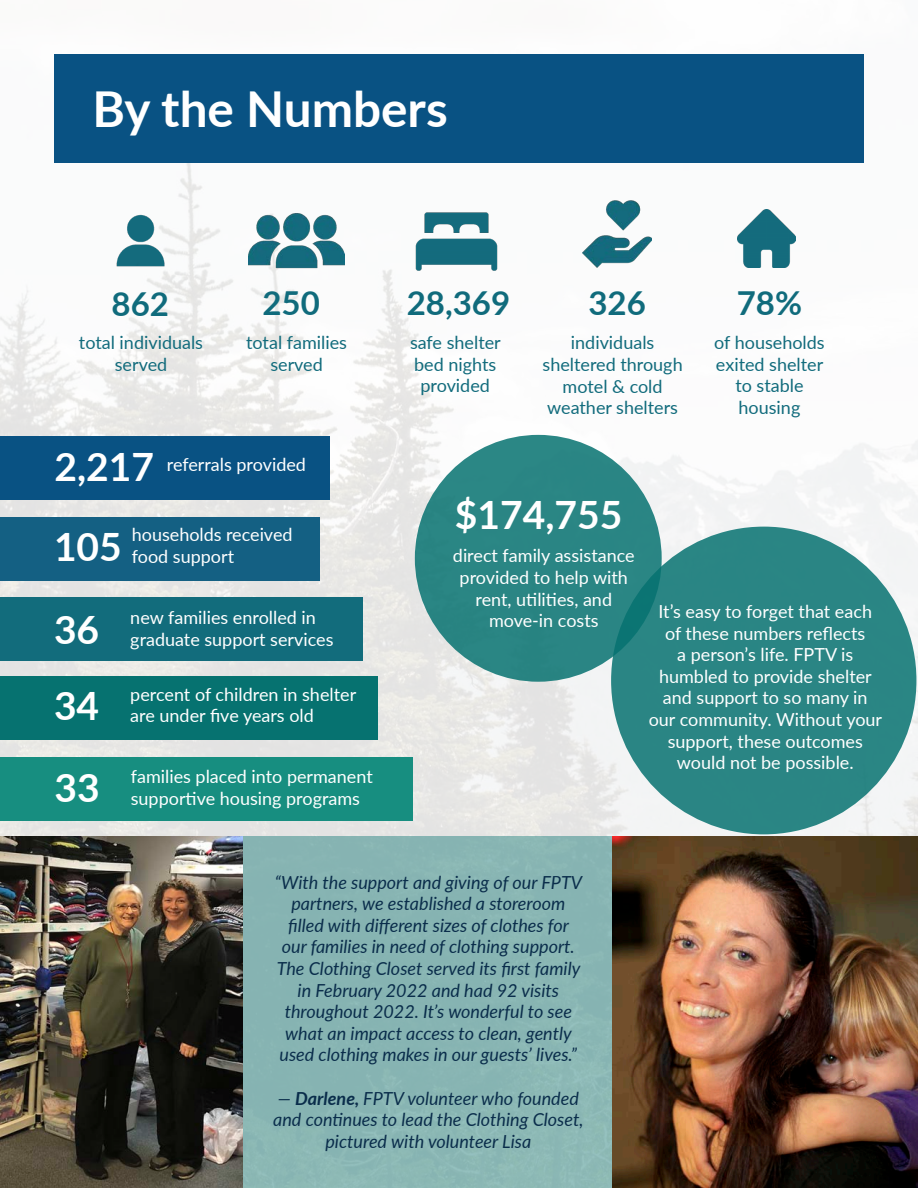
<style>
.page{position:relative;width:918px;height:1188px;background:#fff}
.page>*{position:absolute;margin:0;border:0;box-sizing:border-box;transform-origin:0 0}
.t1{font:700 49.5px "Lato";color:#fff}
.t2{font:700 39px "Lato";color:#fff}
.t3{font:700 33px "Lato";color:#106b7c}
.t4{font:18px/21.6px "Lato";color:#fff}
.t5{font:italic 18px/21.6px "Lato";color:#0a2d4b;text-align:center}
.t6{font:18px/21.6px "Lato";color:#116b7c;text-align:center}
.s1{font-weight:700}
</style>
<div class="page">
<img style="left:0;top:162px;width:918px;height:675px">
<div style="left:8px;top:837px;width:910px;height:351px;background:#87b4b3"></div>
<img style="left:0;top:837px;width:243px;height:351px">
<div style="left:54px;top:54px;width:810px;height:108px;background:#095283"></div>
<div style="left:611px;top:527px;width:305px;height:307px;background:#2a8584;border-radius:50%"></div>
<img style="left:583px;top:200px;width:69px;height:69px">
<div style="left:0;top:436px;width:329px;height:63px;background:#095283"></div>
<div style="left:0;top:517px;width:320px;height:63px;background:#146083"></div>
<div style="left:0;top:597px;width:362px;height:63px;background:#126c7c"></div>
<img style="left:613px;top:837px;width:305px;height:351px">
<img style="left:410px;top:196px;width:93px;height:92px">
<img style="left:738px;top:210px;width:58px;height:57px">
<img style="left:248px;top:193px;width:97px;height:96px">
<img style="left:99px;top:200px;width:82px;height:82px">
<div style="left:415px;top:435px;width:247px;height:247px;background:#2a8584;border-radius:50%"></div>
<div style="left:0;top:676px;width:377px;height:63px;background:#067270"></div>
<div style="left:0;top:757px;width:412px;height:63px;background:#178e80"></div>
<p class="t1" style="left:92px;top:73px;width:357px">By the Numbers</p>
<p class="t3" style="left:112px;top:280px;width:59px">862</p>
<p class="t3" style="left:262px;top:279px;width:59px">250</p>
<p class="t3" style="left:407px;top:279px;width:105px">28,369</p>
<p class="t3" style="left:588px;top:279px;width:59px">326</p>
<p class="t3" style="left:737px;top:279px;width:67px">78%</p>
<p class="t6" style="left:79px;top:331px;width:126px">total individuals served</p>
<p class="t6" style="left:246px;top:331px;width:102px">total families</p>
<p class="t6" style="left:270px;top:353px;width:54px">served</p>
<p class="t6" style="left:410px;top:331px;width:92px">safe shelter bed nights provided</p>
<p class="t6" style="left:543px;top:331px;width:142px">individuals sheltered through motel &amp; cold weather shelters</p>
<p class="t6" style="left:714px;top:331px;width:112px">of households exited shelter to stable housing</p>
<p class="t2" style="left:55px;top:438px;width:101px">2,217</p>
<p class="t4" style="left:167px;top:453px;width:141px">referrals provided</p>
<p class="t2" style="left:54px;top:518px;width:69px">105</p>
<p class="t4" style="left:132px;top:523px;width:162px">households received food support</p>
<p class="t2" style="left:54px;top:601px;width:47px">36</p>
<p class="t4" style="left:130px;top:606px;width:205px">new families enrolled in graduate support services</p>
<p class="t2" style="left:54px;top:678px;width:47px">34</p>
<p class="t4" style="left:130px;top:683px;width:227px">percent of children in shelter are under five years old</p>
<p class="t2" style="left:55px;top:759px;width:47px">33</p>
<p class="t4" style="left:131px;top:765px;width:243px">families placed into permanent supportive housing programs</p>
<p class="t2" style="left:455px;top:486px;width:169px">$174,755</p>
<p class="t4" style="left:453px;top:544px;width:183px;text-align:center">direct family assistance provided to help with rent, utilities, and</p>
<p class="t4" style="left:489px;top:609px;width:111px">move-in costs</p>
<p class="t4" style="left:649px;top:600px;width:235px;text-align:center">It’s easy to forget that each of these numbers reflects<br>a person’s life. FPTV is humbled to provide shelter and support to so many in our community. Without your support, these outcomes would not be possible.</p>
<p class="t5" style="left:275px;top:871px;width:309px">“With the support and giving of our FPTV partners, we established a storeroom filled with different sizes of clothes for our families in need of clothing support.<br>The Clothing Closet served its first family in February 2022 and had 92 visits throughout 2022. It’s wonderful to see what an impact access to clean, gently used clothing makes in our guests’ lives.”</p>
<p class="t5" style="left:273px;top:1087px;width:312px">— <span class="s1">Darlene,</span> FPTV volunteer who founded and continues to lead the Clothing Closet, pictured with volunteer Lisa</p>
</div>
